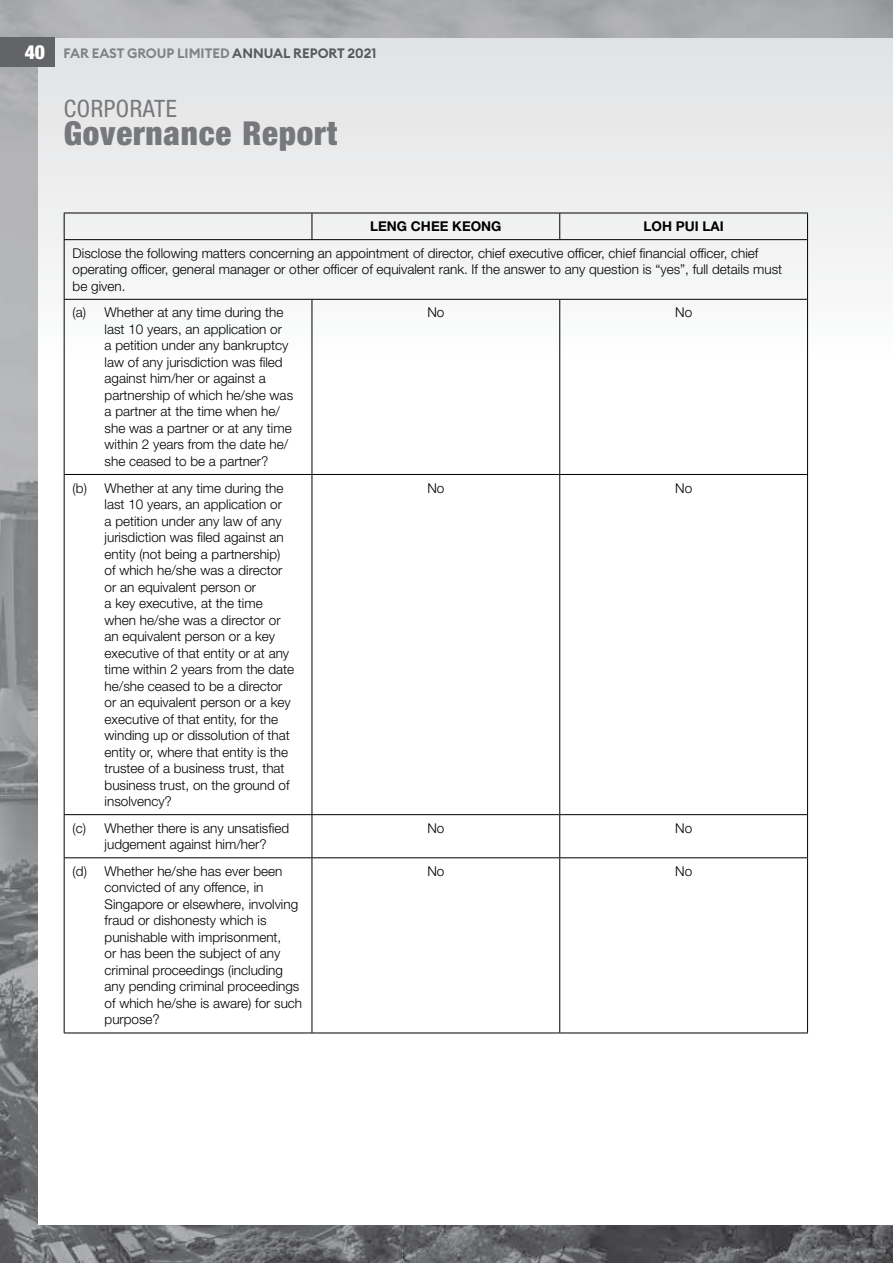
<style>
.page{position:relative;width:893px;height:1263px;background:#fff}
.page>*{position:absolute;margin:0;border:0;box-sizing:border-box;transform-origin:0 0}
.t1{font:900 condensed 33px "Helvetica Neue LT Std";letter-spacing:.025em;color:#77787b}
.t2{font:condensed 24px "Helvetica Neue LT Std";letter-spacing:.025em;color:#77787b}
.t3{font:900 condensed 19.5px "Helvetica Neue LT Std";color:#fff}
.t4{font:300 13.5px/16.5px "Helvetica Neue LT Std";color:#000}
.t5{font:600 13.5px "Euclid Circular B";color:#808285}
.t6{font:700 13.5px "Helvetica Neue LT Std";color:#000}
.s1{color:#58595b}
</style>
<div class="page">
<img style="left:0;top:0;width:893px;height:1263px">
<div style="left:38px;top:38px;width:855px;height:1187px;background:linear-gradient(to bottom,#efeff0,#fff)"></div>
<div style="left:0;top:38px;width:55px;height:29px;background:#636467"></div>
<hr style="left:64px;top:213px;width:248px;height:1px;background:#000">
<svg style="left:64px;top:213px;width:1px;height:26px"></svg>
<hr style="left:312px;top:213px;width:248px;height:1px;background:#000">
<svg style="left:312px;top:213px;width:1px;height:26px"></svg>
<hr style="left:560px;top:213px;width:248px;height:1px;background:#000">
<svg style="left:559px;top:213px;width:1px;height:26px"></svg>
<svg style="left:807px;top:213px;width:1px;height:26px"></svg>
<hr style="left:64px;top:239px;width:248px;height:1px;background:#000">
<hr style="left:64px;top:240px;width:1px;height:59px;background:#000">
<hr style="left:312px;top:239px;width:248px;height:1px;background:#000">
<hr style="left:560px;top:239px;width:248px;height:1px;background:#000">
<hr style="left:807px;top:240px;width:1px;height:59px;background:#000">
<hr style="left:64px;top:299px;width:248px;height:1px;background:#000">
<hr style="left:64px;top:300px;width:1px;height:174px;background:#000">
<hr style="left:312px;top:299px;width:248px;height:1px;background:#000">
<hr style="left:312px;top:300px;width:1px;height:174px;background:#000">
<hr style="left:560px;top:299px;width:248px;height:1px;background:#000">
<hr style="left:559px;top:300px;width:1px;height:174px;background:#000">
<hr style="left:807px;top:300px;width:1px;height:174px;background:#000">
<hr style="left:64px;top:474px;width:248px;height:1px;background:#000">
<hr style="left:64px;top:475px;width:1px;height:339px;background:#000">
<hr style="left:312px;top:474px;width:248px;height:1px;background:#000">
<hr style="left:312px;top:475px;width:1px;height:339px;background:#000">
<hr style="left:560px;top:474px;width:248px;height:1px;background:#000">
<hr style="left:559px;top:475px;width:1px;height:339px;background:#000">
<hr style="left:807px;top:475px;width:1px;height:339px;background:#000">
<hr style="left:64px;top:814px;width:248px;height:1px;background:#000">
<hr style="left:64px;top:815px;width:1px;height:42px;background:#000">
<hr style="left:312px;top:814px;width:248px;height:1px;background:#000">
<hr style="left:312px;top:815px;width:1px;height:42px;background:#000">
<hr style="left:560px;top:814px;width:248px;height:1px;background:#000">
<hr style="left:559px;top:815px;width:1px;height:42px;background:#000">
<hr style="left:807px;top:815px;width:1px;height:42px;background:#000">
<hr style="left:64px;top:857px;width:248px;height:1px;background:#000">
<hr style="left:64px;top:858px;width:1px;height:174px;background:#000">
<hr style="left:312px;top:857px;width:248px;height:1px;background:#000">
<hr style="left:312px;top:858px;width:1px;height:174px;background:#000">
<hr style="left:560px;top:857px;width:248px;height:1px;background:#000">
<hr style="left:559px;top:858px;width:1px;height:174px;background:#000">
<hr style="left:807px;top:858px;width:1px;height:174px;background:#000">
<hr style="left:64px;top:1032px;width:248px;height:1px;background:#000">
<hr style="left:312px;top:1032px;width:248px;height:1px;background:#000">
<hr style="left:560px;top:1032px;width:248px;height:1px;background:#000">
<h3 class="t3" style="left:25px;top:40px;width:22px">40</h3>
<p class="t5" style="left:63px;top:44px;width:314px">FAR EAST GROUP LIMITED <span class="s1">ANNUAL REPORT 2021</span></p>
<h2 class="t2" style="left:64px;top:95px;width:115px">CORPORATE</h2>
<h1 class="t1" style="left:64px;top:112px;width:275px">Governance Report</h1>
<p class="t6" style="left:370px;top:218px;width:133px">LENG CHEE KEONG</p>
<p class="t6" style="left:643px;top:218px;width:82px">LOH PUI LAI</p>
<p class="t4" style="left:73px;top:244px;width:711px">Disclose the following matters concerning an appointment of director, chief executive officer, chief financial officer, chief operating officer, general manager or other officer of equivalent rank. If the answer to any question is “yes”, full details must be given.</p>
<p class="t4" style="left:105px;top:304px;width:190px;text-indent:-32px">(a) Whether at any time during the last 10 years, an application or<br>a petition under any bankruptcy law of any jurisdiction was filed against him/her or against a partnership of which he/she was a partner at the time when he/ she was a partner or at any time within 2 years from the date he/ she ceased to be a partner?</p>
<p class="t4" style="left:427px;top:304px;width:19px">No</p>
<p class="t4" style="left:675px;top:304px;width:19px">No</p>
<p class="t4" style="left:105px;top:479px;width:191px;text-indent:-32px">(b) Whether at any time during the last 10 years, an application or<br>a petition under any law of any jurisdiction was filed against an entity (not being a partnership) of which he/she was a director or an equivalent person or<br>a key executive, at the time when he/she was a director or an equivalent person or a key executive of that entity or at any time within 2 years from the date he/she ceased to be a director or an equivalent person or a key executive of that entity, for the winding up or dissolution of that entity or, where that entity is the trustee of a business trust, that business trust, on the ground of insolvency?</p>
<p class="t4" style="left:427px;top:479px;width:19px">No</p>
<p class="t4" style="left:675px;top:479px;width:19px">No</p>
<p class="t4" style="left:105px;top:819px;width:186px;text-indent:-32px">(c) Whether there is any unsatisfied judgement against him/her?</p>
<p class="t4" style="left:427px;top:819px;width:19px">No</p>
<p class="t4" style="left:675px;top:819px;width:19px">No</p>
<p class="t4" style="left:105px;top:862px;width:199px;text-indent:-32px">(d) Whether he/she has ever been convicted of any offence, in<br>Singapore or elsewhere, involving fraud or dishonesty which is punishable with imprisonment,<br>or has been the subject of any criminal proceedings (including any pending criminal proceedings of which he/she is aware) for such purpose?</p>
<p class="t4" style="left:427px;top:862px;width:19px">No</p>
<p class="t4" style="left:675px;top:862px;width:19px">No</p>
</div>
